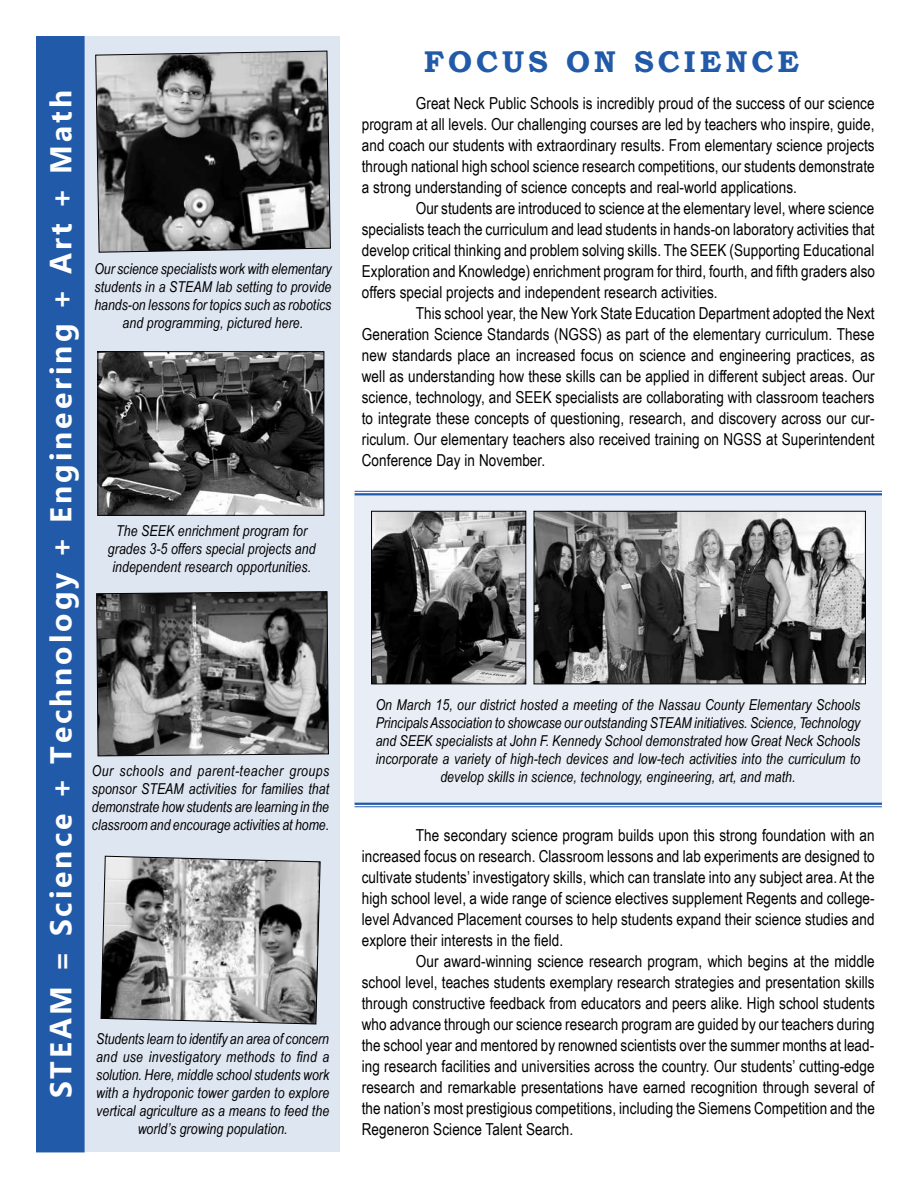
<style>
.page{position:relative;width:918px;height:1188px;background:#fff}
.page>*{position:absolute;margin:0;border:0;box-sizing:border-box;transform-origin:0 0}
.t1{font:700 30px "Ebrima";letter-spacing:.1em;color:#fff}
.t2{font:700 30px "Bookman Old Style";letter-spacing:.13em;color:#215aa8}
.t3{font:16.5px/21px "Arial Narrow";letter-spacing:.005em;color:#000;text-align:justify}
.t4{font:italic 15px/18px "Arial Narrow";letter-spacing:.005em;color:#000;text-align:center}
</style>
<div class="page">
<div style="left:37px;top:36px;width:303px;height:1116px;background:#dee6f2"></div>
<svg style="left:95px;top:50px;width:236px;height:203px;background:#686869"></svg>
<svg style="left:100px;top:855px;width:221px;height:170px;background:#9e9e9f"></svg>
<img style="left:100px;top:353px;width:222px;height:161px">
<div style="left:98px;top:351px;width:226px;height:165px;border:1px solid #000"></div>
<div style="left:37px;top:37px;width:47px;height:1115px;background:#215aa8"></div>
<div style="left:36px;top:36px;width:49px;height:1116px;border:2px solid #215aa8"></div>
<svg style="left:96px;top:591px;width:233px;height:166px;background:#676768"></svg>
<div style="left:355px;top:495px;width:527px;height:309px;background:#e9eef6"></div>
<img style="left:536px;top:513px;width:328px;height:169px">
<div style="left:534px;top:511px;width:332px;height:173px;border:1px solid #000"></div>
<img style="left:373px;top:513px;width:151px;height:169px">
<div style="left:371px;top:511px;width:155px;height:173px;border:1px solid #000"></div>
<hr style="left:355px;top:491px;width:527px;height:1px;background:#215aa8">
<hr style="left:355px;top:493px;width:527px;height:2px;background:#215aa8">
<hr style="left:355px;top:806px;width:527px;height:1px;background:#215aa8">
<hr style="left:355px;top:803px;width:527px;height:2px;background:#215aa8">
<h1 class="t1" style="left:38px;top:1098px;width:1010px;rotate:-90deg">STEAM = Science + Technology + Engineering + Art + Math</h1>
<p class="t4" style="left:94px;top:260px;width:239px">Our science specialists work with elementary students in a STEAM lab setting to provide hands-on lessons for topics such as robotics and programming, pictured here.</p>
<p class="t4" style="left:108px;top:521px;width:209px">The SEEK enrichment program for grades 3-5 offers special projects and independent research opportunities.</p>
<p class="t4" style="left:92px;top:762px;width:239px;text-align:justify">Our schools and parent-teacher groups sponsor STEAM activities for families that demonstrate how students are learning in the classroom and encourage activities at home.</p>
<p class="t4" style="left:96px;top:1029px;width:235px">Students learn to identify an area of concern and use investigatory methods to find a solution. Here, middle school students work with a hydroponic tower garden to explore vertical agriculture as a means to feed the world’s growing population.</p>
<h1 class="t2" style="left:424px;top:40px;width:377px">FOCUS ON SCIENCE</h1>
<p class="t3" style="left:362px;top:92px;width:514px;text-indent:54px">Great Neck Public Schools is incredibly proud of the success of our science program at all levels. Our challenging courses are led by teachers who inspire, guide, and coach our students with extraordinary results. From elementary science projects through national high school science research competitions, our students demonstrate a strong understanding of science concepts and real-world applications.</p>
<p class="t3" style="left:362px;top:197px;width:515px;text-indent:54px">Our students are introduced to science at the elementary level, where science specialists teach the curriculum and lead students in hands-on laboratory activities that develop critical thinking and problem solving skills. The SEEK (Supporting Educational Exploration and Knowledge) enrichment program for third, fourth, and fifth graders also offers special projects and independent research activities.</p>
<p class="t3" style="left:362px;top:302px;width:514px;text-indent:54px">This school year, the New York State Education Department adopted the Next Generation Science Standards (NGSS) as part of the elementary curriculum. These new standards place an increased focus on science and engineering practices, as well as understanding how these skills can be applied in different subject areas. Our science, technology, and SEEK specialists are collaborating with classroom teachers to integrate these concepts of questioning, research, and discovery across our cur&shy;riculum. Our elementary teachers also received training on NGSS at Superintendent Conference Day in November.</p>
<p class="t4" style="left:376px;top:695px;width:486px">On March 15, our district hosted a meeting of the Nassau County Elementary Schools Principals Association to showcase our outstanding STEAM initiatives. Science, Technology and SEEK specialists at John F. Kennedy School demonstrated how Great Neck Schools incorporate a variety of high-tech devices and low-tech activities into the curriculum to develop skills in science, technology, engineering, art, and math.</p>
<p class="t3" style="left:362px;top:824px;width:514px;text-indent:54px">The secondary science program builds upon this strong foundation with an increased focus on research. Classroom lessons and lab experiments are designed to cultivate students’ investigatory skills, which can translate into any subject area. At the high school level, a wide range of science electives supplement Regents and college&shy;level Advanced Placement courses to help students expand their science studies and explore their interests in the field.</p>
<p class="t3" style="left:362px;top:950px;width:515px;text-indent:54px">Our award-winning science research program, which begins at the middle school level, teaches students exemplary research strategies and presentation skills through constructive feedback from educators and peers alike. High school students who advance through our science research program are guided by our teachers during the school year and mentored by renowned scientists over the summer months at lead&shy;ing research facilities and universities across the country. Our students’ cutting-edge research and remarkable presentations have earned recognition through several of the nation’s most prestigious competitions, including the Siemens Competition and the Regeneron Science Talent Search.</p>
</div>
